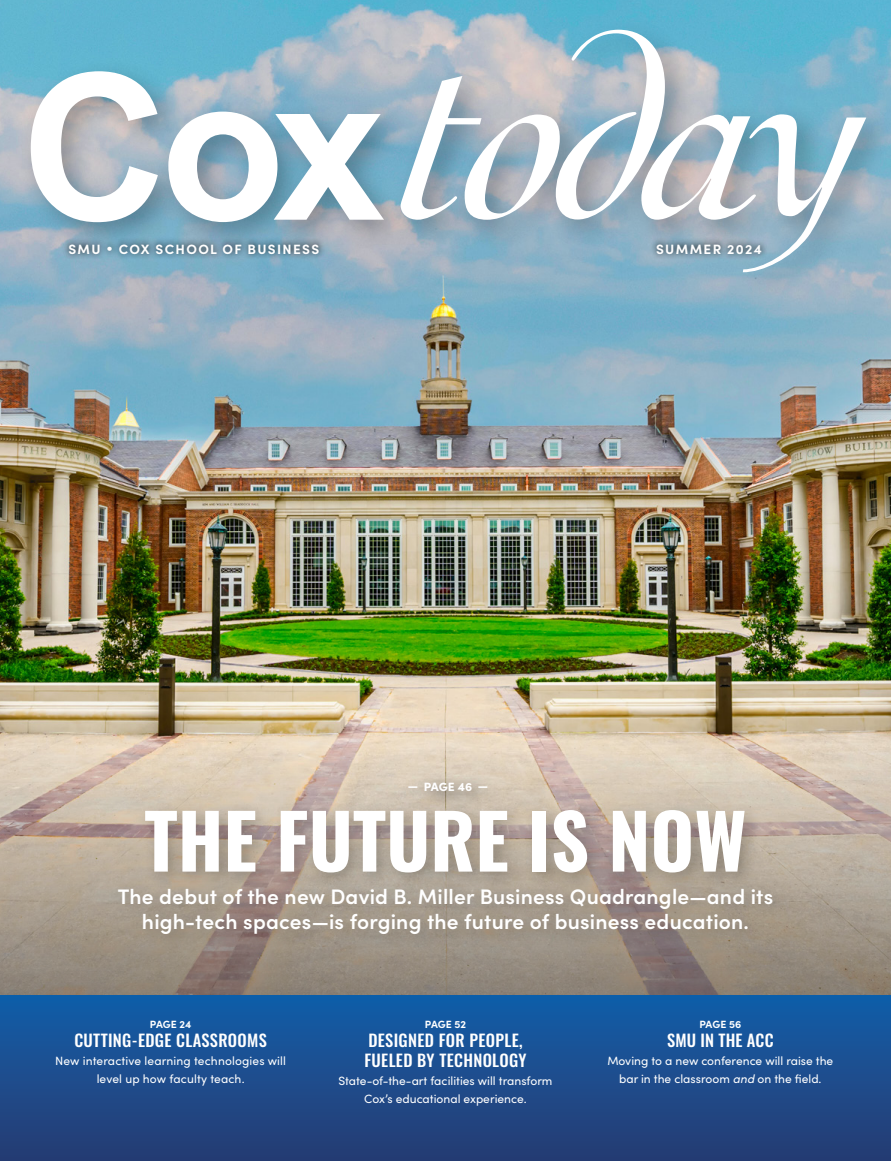
<style>
.page{position:relative;width:891px;height:1161px;background:#fff}
.page>*{position:absolute;margin:0;border:0;box-sizing:border-box;transform-origin:0 0}
.t1{font:700 75px "Oswald";color:#fff}
.t2{font:600 21px/25.2px "Sofia Pro";letter-spacing:.01em;color:#fff;text-align:center}
.t3{font:500 16.5px/19.5px "Oswald";letter-spacing:.02em;color:#fff}
.t4{font:700 13.5px "Sofia Pro";letter-spacing:.1em;color:#fff}
.t5{font:12px/18px "Sofia Pro";color:#fff;text-align:center}
.t6{font:900 12px "Sofia Pro";color:#fff}
.t7{font:700 10.5px "Sofia Pro";color:#fff}
.s1{font-style:italic}
</style>
<div class="page">
<img style="left:0;top:0;width:891px;height:746px">
<div style="left:18px;top:17px;width:873px;height:286px;background:#000;opacity:.27"></div>
<svg style="left:401px;top:30px;width:465px;height:242px"></svg>
<svg style="left:31px;top:71px;width:127px;height:151px"></svg>
<svg style="left:168px;top:112px;width:216px;height:110px"></svg>
<svg style="left:0;top:746px;width:891px;height:249px;background:#b6a899"></svg>
<div style="left:0;top:995px;width:891px;height:166px;background:linear-gradient(to bottom,#115ea9,#273c72)"></div>
<div style="left:62px;top:237px;width:263px;height:23px;background:#000;opacity:.85"></div>
<div style="left:650px;top:237px;width:118px;height:23px;background:#000;opacity:.85"></div>
<div style="left:109px;top:800px;width:682px;height:153px;background:#000;opacity:.25"></div>
<div style="left:400px;top:773px;width:105px;height:37px;background:#000;opacity:.75"></div>
<p class="t4" style="left:68px;top:239px;width:253px">SMU • COX SCHOOL OF BUSINESS</p>
<p class="t4" style="left:656px;top:239px;width:107px">SUMMER 2024</p>
<p class="t6" style="left:408px;top:777px;width:82px">— PAGE 46 —</p>
<h1 class="t1" style="left:144px;top:802px;width:604px">THE FUTURE IS NOW</h1>
<h2 class="t2" style="left:118px;top:882px;width:657px">The debut of the new David B. Miller Business Quadrangle—and its high-tech spaces—is forging the future of business education.</h2>
<p class="t7" style="left:150px;top:1016px;width:43px">PAGE 24</p>
<h3 class="t3" style="left:74px;top:1032px;width:194px">CUTTING-EDGE CLASSROOMS</h3>
<p class="t5" style="left:55px;top:1051px;width:232px">New interactive learning technologies will level up how faculty teach.</p>
<p class="t7" style="left:425px;top:1016px;width:43px">PAGE 52</p>
<h3 class="t3" style="left:365px;top:1032px;width:163px">DESIGNED FOR PEOPLE,<br>FUELED BY TECHNOLOGY</h3>
<p class="t5" style="left:338px;top:1071px;width:216px">State-of-the-art facilities will transform<br>Cox’s educational experience.</p>
<p class="t7" style="left:699px;top:1016px;width:43px">PAGE 56</p>
<h3 class="t3" style="left:667px;top:1032px;width:108px">SMU IN THE ACC</h3>
<p class="t5" style="left:607px;top:1051px;width:228px">Moving to a new conference will raise the bar in the classroom <span class="s1">and</span> on the field.</p>
</div>
